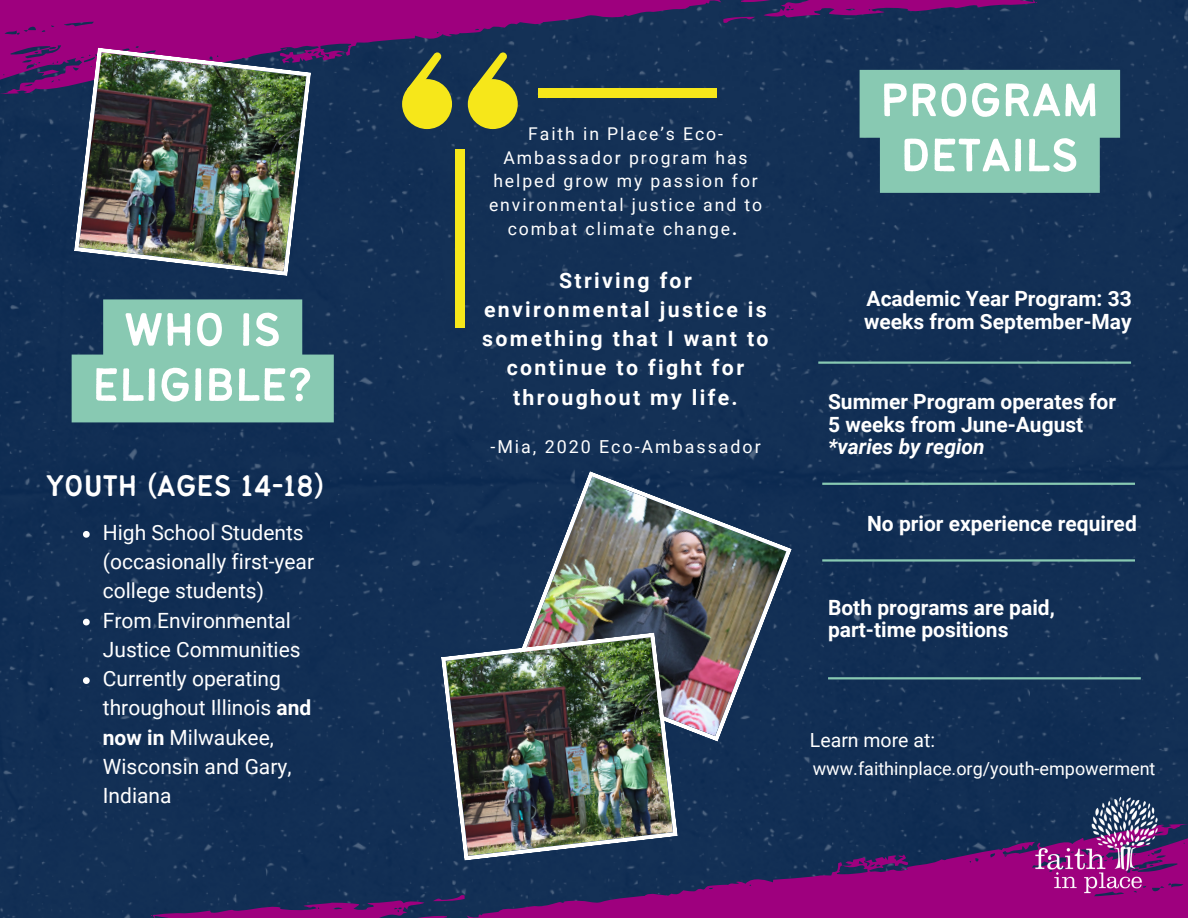
<style>
.page{position:relative;width:1188px;height:918px;background:#122f55}
.page>*{position:absolute;margin:0;border:0;box-sizing:border-box;transform-origin:0 0}
.t1{font:51.6px/55.2px "Bantayog";color:#fff;text-align:center}
.t2{font:32.85px "Bantayog";color:#fff}
.t3{font:700 21.3px/29.2px "Roboto";letter-spacing:.11em;color:#fff;text-align:center}
.t4{font:21px/29.2px "Roboto";color:#fff}
.t5{font:700 21px/22.5px "Roboto";color:#fff}
.t6{font:italic 700 21px "Roboto";color:#fff}
.t7{font:19.5px "Roboto";color:#fff}
.t8{font:18px "Roboto";color:#fff}
.t9{font:17.85px "Roboto";letter-spacing:.11em;color:#fff}
.t10{font:17.55px/23.7px "Roboto";letter-spacing:.11em;color:#fff;text-align:center}
.s1{font-weight:700}
</style>
<div class="page">
<svg style="left:0;top:0;width:1123px;height:120px;fill:#142f56"></svg>
<svg style="left:741px;top:0;width:31px;height:4px"></svg>
<svg style="left:723px;top:15px;width:32px;height:9px"></svg>
<svg style="left:38px;top:67px;width:21px;height:9px"></svg>
<svg style="left:65px;top:798px;width:1123px;height:120px;fill:#132e55"></svg>
<svg style="left:416px;top:914px;width:31px;height:4px"></svg>
<svg style="left:433px;top:894px;width:32px;height:9px"></svg>
<svg style="left:901px;top:866px;width:6px;height:4px"></svg>
<hr style="left:818px;top:362px;width:313px;height:2px;background:#88c9b2">
<hr style="left:822px;top:483px;width:313px;height:2px;background:#88c9b2">
<hr style="left:822px;top:559px;width:313px;height:3px;background:#88c9b2">
<hr style="left:828px;top:677px;width:313px;height:2px;background:#88c9b2">
<img style="left:515px;top:471px;width:277px;height:271px">
<img style="left:441px;top:632px;width:237px;height:229px">
<div style="left:468px;top:79px;width:50px;height:50px;background:#f6e71a;border-radius:50%"></div>
<svg style="left:473px;top:52px;width:35px;height:37px"></svg>
<div style="left:402px;top:79px;width:50px;height:50px;background:#f6e71a;border-radius:50%"></div>
<svg style="left:407px;top:52px;width:35px;height:37px"></svg>
<div style="left:455px;top:149px;width:10px;height:179px;background:#f6e71a"></div>
<div style="left:538px;top:88px;width:179px;height:9px;background:#f6e71a"></div>
<svg style="left:72px;top:299px;width:262px;height:123px"></svg>
<svg style="left:83px;top:531px;width:7px;height:7px"></svg>
<svg style="left:83px;top:619px;width:7px;height:6px"></svg>
<svg style="left:83px;top:677px;width:7px;height:7px"></svg>
<img style="left:1028px;top:791px;width:136px;height:107px">
<svg style="left:860px;top:70px;width:260px;height:123px"></svg>
<img style="left:74px;top:47px;width:237px;height:229px">
<h1 class="t1" style="left:880px;top:76px;width:220px">PROGRAM<br>DETAILS</h1>
<p class="t10" style="left:489px;top:122px;width:275px">Faith in Place’s Eco-<br>Ambassador program has helped grow my passion for environmental justice and to combat climate change<span class="s1">.</span></p>
<p class="t3" style="left:482px;top:266px;width:288px">Striving for environmental justice is something that I want to continue to fight for throughout my life.</p>
<p class="t9" style="left:490px;top:436px;width:272px">-Mia, 2020 Eco-Ambassador</p>
<p class="t5" style="left:867px;top:288px;width:267px">Academic Year Program: 33</p>
<h1 class="t1" style="left:124px;top:305px;width:159px">WHO IS</h1>
<p class="t5" style="left:864px;top:310px;width:269px">weeks from September-May</p>
<h1 class="t1" style="left:92px;top:361px;width:222px">ELIGIBLE?</h1>
<p class="t5" style="left:828px;top:391px;width:289px">Summer Program operates for<br>5 weeks from June-August</p>
<p class="t6" style="left:828px;top:435px;width:158px">*varies by region</p>
<h2 class="t2" style="left:46px;top:473px;width:280px">YOUTH (AGES 14-18)</h2>
<p class="t4" style="left:103px;top:518px;width:213px">High School Students (occasionally first-year college students)<br>From Environmental<br>Justice Communities<br>Currently operating throughout Illinois <span class="s1">and now in</span> Milwaukee,<br>Wisconsin and Gary,<br>Indiana</p>
<p class="t5" style="left:867px;top:513px;width:271px">No prior experience required</p>
<p class="t5" style="left:828px;top:596px;width:228px">Both programs are paid, part-time positions</p>
<p class="t7" style="left:810px;top:729px;width:127px">Learn more at:</p>
<p class="t8" style="left:813px;top:758px;width:344px">www.faithinplace.org/youth-empowerment</p>
</div>
